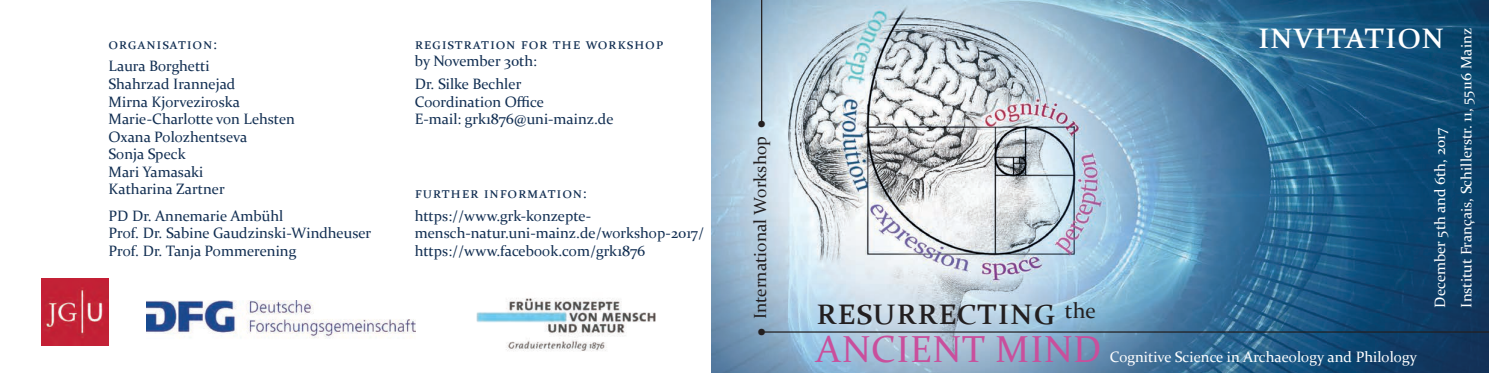
<style>
.page{position:relative;width:1489px;height:373px;background:#fff}
.page>*{position:absolute;margin:0;border:0;box-sizing:border-box;transform-origin:0 0}
.t1{font:37.5px/37.5px "Constantia";letter-spacing:.025em;color:#231f20}
.t2{font:37.5px "Constantia";color:#fff}
.t3{font:17.5px "Constantia";color:#231f20}
.t4{font:15px/17.5px "Constantia";color:#112e52}
.t5{font:15px/26.2px "Constantia";color:#fff}
.t6{font:15px "Constantia";letter-spacing:.05em;color:#112e52}
.s1{font-size:30px}
.s2{color:#c94f9c}
</style>
<div class="page">
<img style="left:712px;top:0;width:776px;height:372px">
<img style="left:146px;top:300px;width:269px;height:39px">
<hr style="left:761px;top:331px;width:727px;height:1px;background:#231f20">
<hr style="left:761px;top:0;width:1px;height:123px;background:#231f20">
<img style="left:476px;top:298px;width:180px;height:53px">
<img style="left:41px;top:278px;width:68px;height:66px">
<p class="t4" style="left:109px;top:32px;width:110px;line-height:22.5px">ORGANISATION:<br>Laura Borghetti</p>
<p class="t4" style="left:109px;top:74px;width:188px">Shahrzad Irannejad<br>Mirna Kjorveziroska<br>Marie-Charlotte von Lehsten<br>Oxana Polozhentseva<br>Sonja Speck<br>Mari Yamasaki<br>Katharina Zartner</p>
<p class="t4" style="left:109px;top:206px;width:264px">PD Dr. Annemarie Ambühl<br>Prof. Dr. Sabine Gaudzinski-Windheuser<br>Prof. Dr. Tanja Pommerening</p>
<p class="t6" style="left:415px;top:33px;width:250px">REGISTRATION FOR THE WORKSHOP</p>
<p class="t4" style="left:415px;top:49px;width:124px;line-height:22.5px">by November 30th:<br>Dr. Silke Bechler</p>
<p class="t4" style="left:415px;top:92px;width:200px">Coordination Office<br>E-mail: grk1876@uni-mainz.de</p>
<p class="t4" style="left:415px;top:180px;width:178px;line-height:22.5px">FURTHER INFORMATION: https://www.grk-konzepte-</p>
<p class="t4" style="left:415px;top:223px;width:291px">mensch-natur.uni-mainz.de/workshop-2017/ https://www.facebook.com/grk1876</p>
<p class="t3" style="left:748px;top:335px;width:219px;rotate:-90deg"><span class="s1">•</span> International Workshop <span class="s1">•</span></p>
<h1 class="t1" style="left:815px;top:290px;width:287px">RESURRECTING <sup>the<br></sup><span class="s2">ANCIENT MIND</span></h1>
<h1 class="t2" style="left:1257px;top:9px;width:189px">INVITATION</h1>
<p class="t5" style="left:1426px;top:307px;width:280px;rotate:-90deg">December 5th and 6th, 2017<br>Institut Français, Schillerstr. 11, 55116 Mainz</p>
<p class="t5" style="left:1109px;top:342px;width:309px">Cognitive Science in Archaeology and Philology</p>
</div>
